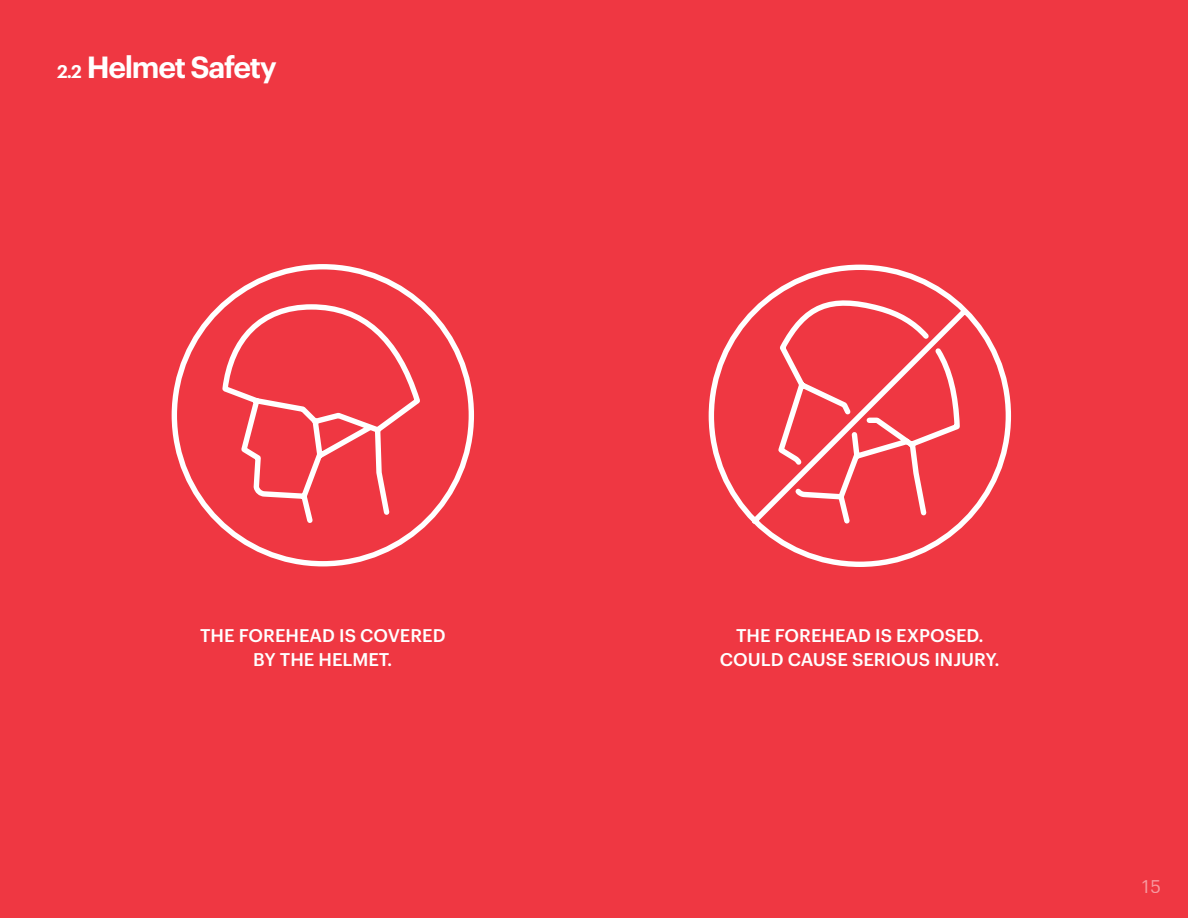
<style>
.page{position:relative;width:1188px;height:918px;background:#ef3742}
.page>*{position:absolute;margin:0;border:0;box-sizing:border-box;transform-origin:0 0}
.t1{font:600 30px "Graphik";letter-spacing:-.04em;color:#fff}
.discriptors{font:500 18px "Graphik";color:#fff}
.t2{font:18px "Graphik";color:#fff}
.s1{font-size:18px}
</style>
<div class="page">
<svg style="left:171px;top:264px;width:303px;height:303px"></svg>
<svg style="left:708px;top:264px;width:303px;height:303px"></svg>
<p class="t1" style="left:57px;top:44px;width:221px"><span class="s1">2.2</span> Helmet Safety</p>
<p class="discriptors" style="left:200px;top:622px;width:247px">THE FOREHEAD IS COVERED</p>
<p class="discriptors" style="left:253px;top:646px;width:141px">BY THE HELMET.</p>
<p class="discriptors" style="left:736px;top:622px;width:249px">THE FOREHEAD IS EXPOSED.</p>
<p class="discriptors" style="left:720px;top:646px;width:281px">COULD CAUSE SERIOUS INJURY.</p>
<p class="t2" style="left:1142px;top:873px;width:20px">15</p>
</div>
